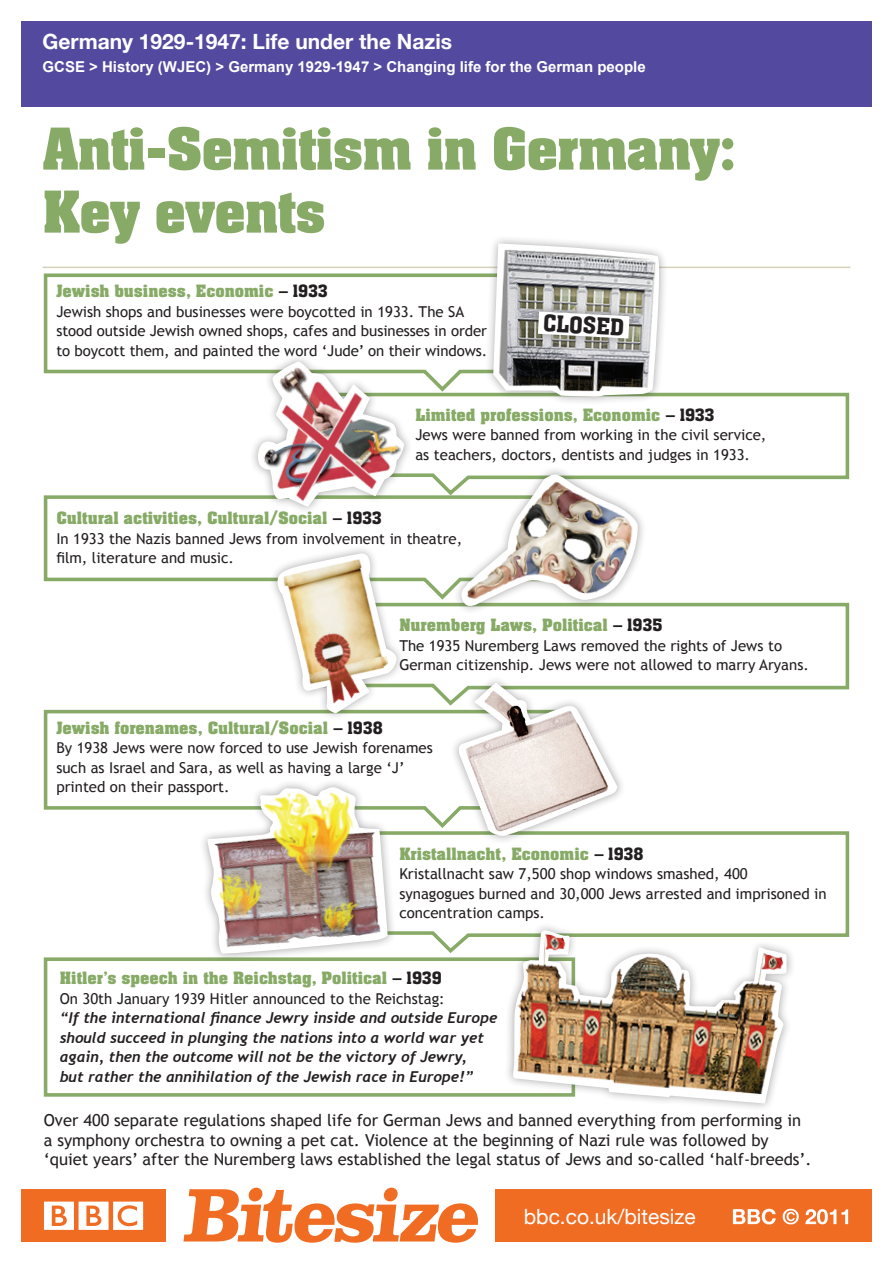
<style>
.page{position:relative;width:893px;height:1263px;background:#fff}
.page>*{position:absolute;margin:0;border:0;box-sizing:border-box;transform-origin:0 0}
.t1{font:700 63px/63px "Aachen Std";letter-spacing:-.02em;color:#87ab67}
.t2{font:500 25.2px "Aachen Std";color:#231f20}
.t3{font:700 21px "Helvetica Neue";color:#fff}
.t4{font:21px "Helvetica Neue";color:#fff}
.t5{font:700 18.6px "Aachen Std";color:#87ab67}
.t6{font:16.5px/19.5px "Trebuchet MS";color:#231f20}
.t7{font:15px/19.5px "Trebuchet MS";color:#231f20}
.t8{font:italic 700 15px/19.5px "Trebuchet";color:#231f20}
.t9{font:700 15px "Arial";color:#fff}
.s1{font-weight:500;color:#231f20}
</style>
<div class="page">
<div style="left:495px;top:1189px;width:377px;height:53px;background:#f16c23"></div>
<div style="left:21px;top:1189px;width:145px;height:53px;background:#f16c23"></div>
<svg style="left:44px;top:1201px;width:99px;height:29px"></svg>
<svg style="left:733px;top:1209px;width:43px;height:15px"></svg>
<svg style="left:783px;top:1209px;width:16px;height:15px"></svg>
<svg style="left:805px;top:1209px;width:43px;height:15px"></svg>
<svg style="left:183px;top:1188px;width:295px;height:55px"></svg>
<hr style="left:43px;top:267px;width:807px;height:1px;background:#d6d1b9">
<div style="left:44px;top:957px;width:531px;height:140px;border:4px solid #87ab67"></div>
<svg style="left:406px;top:602px;width:444px;height:103px"></svg>
<div style="left:21px;top:21px;width:851px;height:85px;background:#534a9f"></div>
<svg style="left:397px;top:831px;width:453px;height:122px"></svg>
<svg style="left:43px;top:709px;width:407px;height:119px"></svg>
<div style="left:450px;top:674px;width:176px;height:171px;background:#231f20;opacity:.4"></div>
<svg style="left:456px;top:682px;width:162px;height:154px"></svg>
<img style="left:465px;top:689px;width:145px;height:143px">
<svg style="left:43px;top:495px;width:409px;height:105px"></svg>
<svg style="left:413px;top:392px;width:437px;height:106px"></svg>
<svg style="left:43px;top:273px;width:441px;height:121px"></svg>
<div style="left:484px;top:234px;width:184px;height:172px;background:#231f20;opacity:.4"></div>
<svg style="left:493px;top:243px;width:170px;height:153px"></svg>
<div style="left:249px;top:353px;width:164px;height:162px;background:#231f20;opacity:.4"></div>
<svg style="left:255px;top:361px;width:149px;height:146px"></svg>
<img style="left:261px;top:365px;width:140px;height:138px">
<div style="left:268px;top:544px;width:138px;height:178px;background:#231f20;opacity:.4"></div>
<svg style="left:275px;top:552px;width:124px;height:161px"></svg>
<img style="left:277px;top:554px;width:122px;height:159px">
<div style="left:452px;top:466px;width:195px;height:149px;background:#231f20;opacity:.4"></div>
<svg style="left:458px;top:472px;width:181px;height:139px"></svg>
<img style="left:465px;top:480px;width:171px;height:122px">
<div style="left:199px;top:778px;width:198px;height:184px;background:#231f20;opacity:.4"></div>
<svg style="left:206px;top:785px;width:182px;height:170px"></svg>
<img style="left:209px;top:788px;width:177px;height:164px">
<div style="left:504px;top:921px;width:292px;height:191px;background:#231f20;opacity:.4"></div>
<svg style="left:511px;top:929px;width:276px;height:174px"></svg>
<img style="left:511px;top:933px;width:276px;height:168px">
<h3 class="t3" style="left:43px;top:29px;width:411px">Germany 1929-1947: Life under the Nazis</h3>
<p class="t9" style="left:43px;top:56px;width:605px">GCSE &gt; History (WJEC) &gt; Germany 1929-1947 &gt; Changing life for the German people</p>
<h1 class="t1" style="left:43px;top:119px;width:695px">Anti-Semitism in Germany:<br>Key events</h1>
<p class="t5" style="left:56px;top:281px;width:273px">Jewish business, Economic <span class="s1">– 1933</span></p>
<p class="t7" style="left:56px;top:302px;width:433px">Jewish shops and businesses were boycotted in 1933. The SA stood outside Jewish owned shops, cafes and businesses in order to boycott them, and painted the word ‘Jude’ on their windows.</p>
<h2 class="t2" style="left:544px;top:309px;width:83px;rotate:3deg">CLOSED</h2>
<p class="t5" style="left:415px;top:404px;width:301px">Limited professions, Economic <span class="s1">– 1933</span></p>
<p class="t7" style="left:415px;top:425px;width:353px">Jews were banned from working in the civil service, as teachers, doctors, dentists and judges in 1933.</p>
<p class="t5" style="left:56px;top:508px;width:327px">Cultural activities, Cultural/Social <span class="s1">– 1933</span></p>
<p class="t7" style="left:56px;top:529px;width:407px">In 1933 the Nazis banned Jews from involvement in theatre, film, literature and music.</p>
<p class="t5" style="left:399px;top:615px;width:264px">Nuremberg Laws, Political <span class="s1">– 1935</span></p>
<p class="t7" style="left:399px;top:636px;width:411px">The 1935 Nuremberg Laws removed the rights of Jews to<br>German citizenship. Jews were not allowed to marry Aryans.</p>
<p class="t5" style="left:56px;top:717px;width:328px">Jewish forenames, Cultural/Social <span class="s1">– 1938</span></p>
<p class="t7" style="left:56px;top:738px;width:378px">By 1938 Jews were now forced to use Jewish forenames such as Israel and Sara, as well as having a large ‘J’ printed on their passport.</p>
<p class="t5" style="left:399px;top:843px;width:246px">Kristallnacht, Economic <span class="s1">– 1938</span></p>
<p class="t7" style="left:399px;top:864px;width:429px">Kristallnacht saw 7,500 shop windows smashed, 400 synagogues burned and 30,000 Jews arrested and imprisoned in concentration camps.</p>
<p class="t5" style="left:60px;top:968px;width:384px">Hitler’s speech in the Reichstag, Political <span class="s1">– 1939</span></p>
<p class="t7" style="left:60px;top:989px;width:386px">On 30th January 1939 Hitler announced to the Reichstag:</p>
<p class="t8" style="left:60px;top:1008px;width:439px">“If the international finance Jewry inside and outside Europe should succeed in plunging the nations into a world war yet again, then the outcome will not be the victory of Jewry,<br>but rather the annihilation of the Jewish race in Europe!”</p>
<p class="t6" style="left:44px;top:1111px;width:769px">Over 400 separate regulations shaped life for German Jews and banned everything from performing in a symphony orchestra to owning a pet cat. Violence at the beginning of Nazi rule was followed by ‘quiet years’ after the Nuremberg laws established the legal status of Jews and so-called ‘half-breeds’.</p>
<h3 class="t4" style="left:524px;top:1204px;width:173px">bbc.co.uk/bitesize</h3>
</div>
